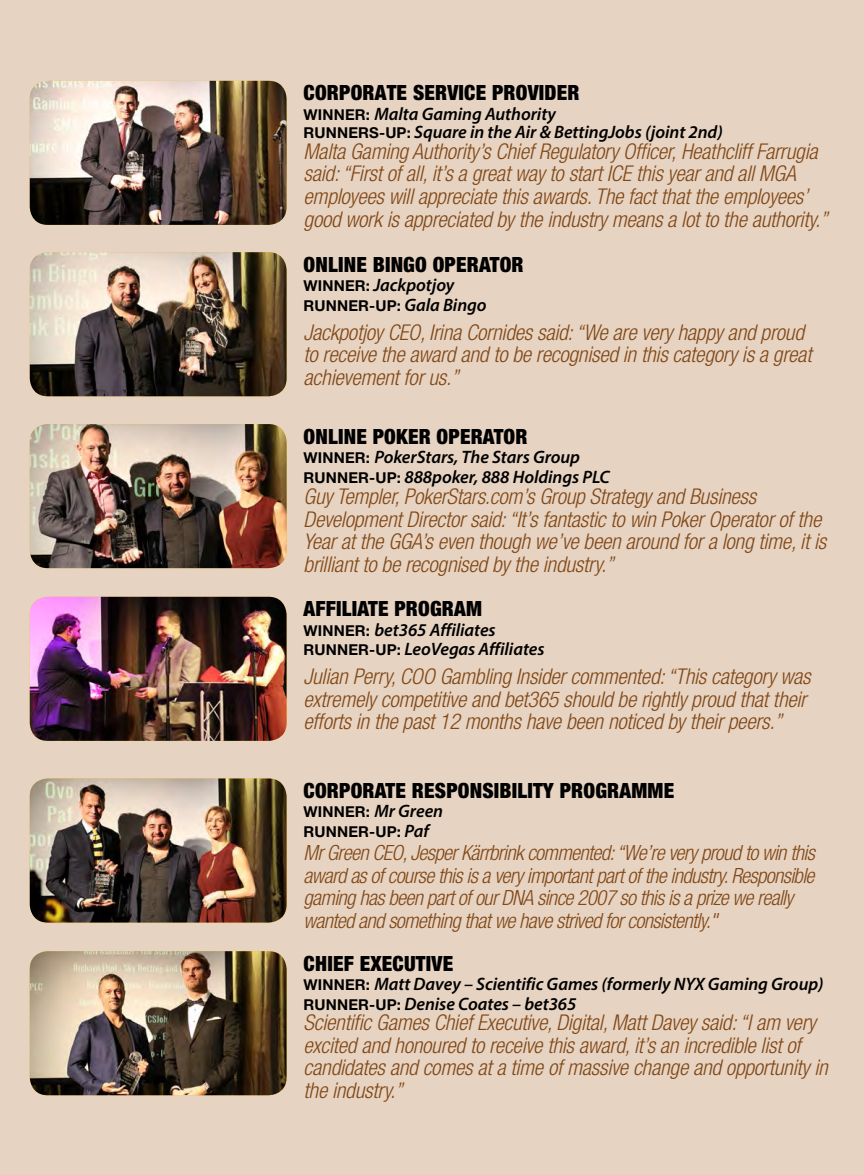
<style>
.page{position:relative;width:864px;height:1175px;background:#fff}
.page>*{position:absolute;margin:0;border:0;box-sizing:border-box;transform-origin:0 0}
.t1{font:italic 300 condensed 21.75px/22.5px "Helvetica Neue LT Std";letter-spacing:-.01em;color:#804817}
.t2{font:italic 300 condensed 21px/22.5px "Helvetica Neue LT Std";letter-spacing:-.03em;color:#804817}
.t3{font:900 condensed 21px "Helvetica Neue LT Std";letter-spacing:.01em;color:#000}
.t4{font:italic 600 18px/19.5px "Myriad Pro";letter-spacing:-.005em;color:#000}
.t5{font:700 15px/19.5px "Helvetica Neue LT Std";letter-spacing:.01em;color:#000}
.s1{font-family:"Helvetica Neue LT Std";font-weight:700;font-style:normal;font-size:15px}
.s2{font-family:"Myriad Pro";font-weight:600;font-style:italic;font-size:18px}
</style>
<div class="page">
<div style="left:0;top:0;width:864px;height:1174px;background:#e7d3c1"></div>
<img style="left:30px;top:81px;width:257px;height:144px">
<img style="left:30px;top:252px;width:257px;height:144px">
<img style="left:30px;top:424px;width:257px;height:144px">
<img style="left:30px;top:597px;width:257px;height:144px">
<img style="left:30px;top:778px;width:257px;height:144px">
<img style="left:30px;top:951px;width:257px;height:144px">
<p class="t3" style="left:304px;top:80px;width:278px">CORPORATE SERVICE PROVIDER</p>
<p class="t4" style="left:304px;top:104px;width:421px;line-height:18.8px"><span class="s1">WINNER:</span> Malta Gaming authority<br><span class="s1">RUNNERS-UP:</span> Square in the air &amp; BettingJobs (joint 2nd)</p>
<p class="t1" style="left:304px;top:140px;width:526px">Malta Gaming Authority’s Chief Regulatory Officer, Heathcliff Farrugia said: “First of all, it’s a great way to start ICE this year and all MGA employees will appreciate this awards. The fact that the employees’ good work is appreciated by the industry means a lot to the authority.”</p>
<p class="t3" style="left:304px;top:251px;width:222px">ONLINE BINGO OPERATOR</p>
<p class="t4" style="left:304px;top:275px;width:152px"><span class="s1">WINNER:</span> Jackpotjoy</p>
<p class="t5" style="left:304px;top:295px;width:185px">RUNNER-UP: <span class="s2">Gala Bingo</span></p>
<p class="t1" style="left:304px;top:321px;width:509px">Jackpotjoy CEO, Irina Cornides said: “We are very happy and proud to receive the award and to be recognised in this category is a great achievement for us.”</p>
<p class="t3" style="left:304px;top:423px;width:225px">ONLINE POKER OPERATOR</p>
<p class="t4" style="left:304px;top:447px;width:308px"><span class="s1">WINNER:</span> PokerStars, The Stars Group<br><span class="s1">RUNNER-UP:</span> 888poker, 888 Holdings PLC</p>
<p class="t1" style="left:304px;top:486px;width:524px">Guy Templer, PokerStars.com’s Group Strategy and Business Development Director said: “It’s fantastic to win Poker Operator of the Year at the GGA’s even though we’ve been around for a long time, it is brilliant to be recognised by the industry.”</p>
<p class="t3" style="left:304px;top:596px;width:180px">AFFILIATE PROGRAM</p>
<p class="t4" style="left:304px;top:619px;width:242px"><span class="s1">WINNER:</span> bet365 Affiliates<br><span class="s1">RUNNER-UP:</span> LeoVegas Affiliates</p>
<p class="t1" style="left:304px;top:666px;width:509px">Julian Perry, COO Gambling Insider commented: “This category was extremely competitive and bet365 should be rightly proud that their efforts in the past 12 months have been noticed by their peers.”</p>
<p class="t3" style="left:304px;top:777px;width:24px">CORPORATE</p>
<p class="t3" style="left:412px;top:777px;width:24px">RESPONSIBILITY</p>
<p class="t3" style="left:560px;top:777px;width:26px">PROGRAMME</p>
<p class="t5" style="left:304px;top:802px;width:141px">WINNER: <span class="s2">Mr Green<br></span>RUNNER-UP: <span class="s2">Paf</span></p>
<p class="t2" style="left:304px;top:842px;width:513px">Mr Green CEO, Jesper Kärrbrink commented: “We’re very proud to win this award as of course this is a very important part of the industry. Responsible gaming has been part of our DNA since 2007 so this is a prize we really wanted and something that we have strived for consistently."</p>
<p class="t3" style="left:304px;top:950px;width:90px">CHIEF EXECUTIVE</p>
<p class="t4" style="left:304px;top:974px;width:521px"><span class="s1">WINNER:</span> Matt Davey – Scientific Games (formerly NYX Gaming Group)<br><span class="s1">RUNNER-UP:</span> Denise Coates – bet365</p>
<p class="t1" style="left:304px;top:1011px;width:526px">Scientific Games Chief Executive, Digital, Matt Davey said: “I am very excited and honoured to receive this award, it’s an incredible list of candidates and comes at a time of massive change and opportunity in the industry.”</p>
</div>
